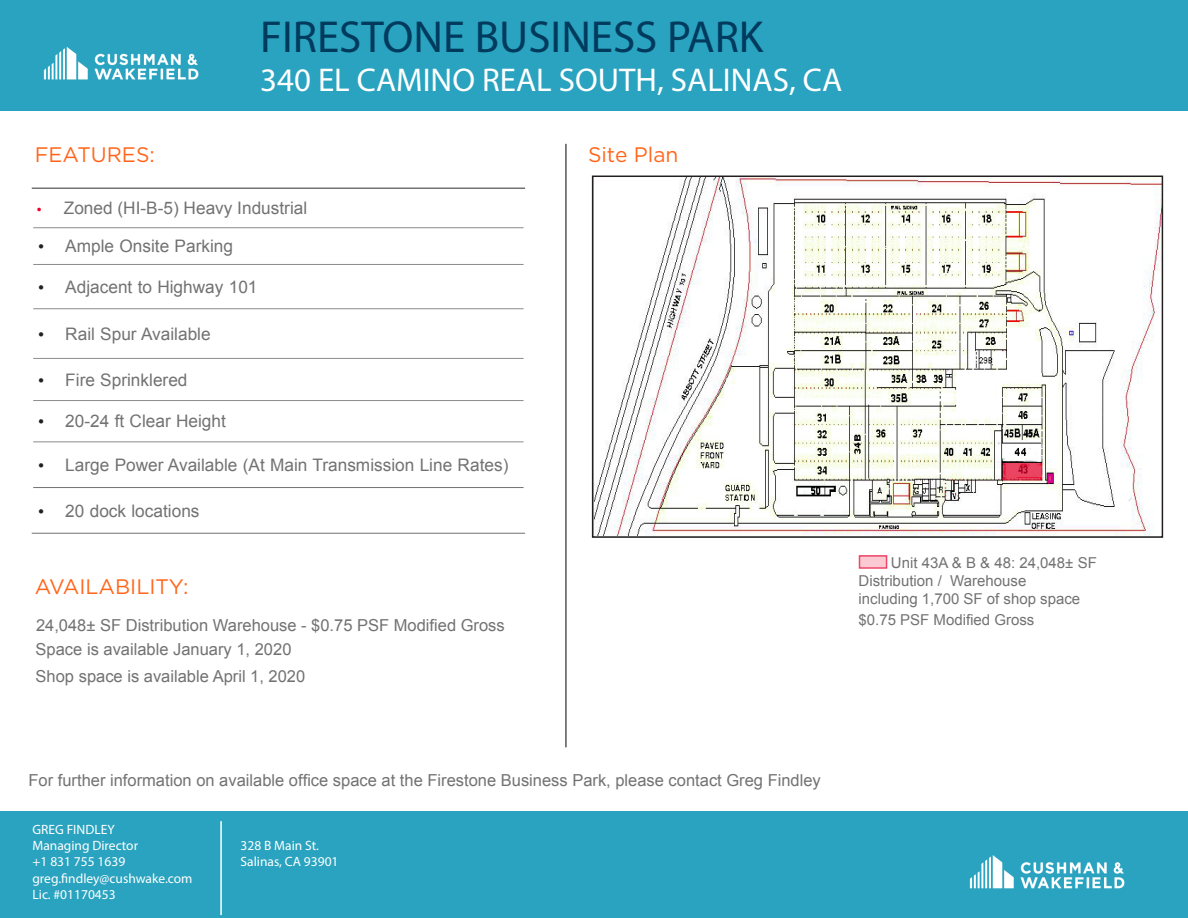
<style>
.page{position:relative;width:1188px;height:918px;background:#fff}
.page>*{position:absolute;margin:0;border:0;box-sizing:border-box;transform-origin:0 0}
.t1{font:45px "Myriad Pro";color:#003a5d}
.t2{font:33px "Myriad Pro";color:#fff}
._1_Header__CT{font:21px "Gotham";color:#ff661c}
.t3{font:17.25px "Arial";color:#717271}
.t4{font:16.5px "Arial";color:#717271}
.t5{font:15px "Arial";color:#717271}
.t6{font:13.5px "Myriad Pro";color:#fff}
.s1{font-family:"Myriad Pro";color:#ef0027}
.s2{font-family:"Times New Roman";color:#231f20}
</style>
<div class="page">
<div style="left:0;top:0;width:1188px;height:111px;background:#29a3bf"></div>
<img style="left:43px;top:47px;width:156px;height:33px">
<div style="left:0;top:811px;width:1188px;height:107px;background:#29a3bf"></div>
<img style="left:969px;top:855px;width:156px;height:34px">
<hr style="left:33px;top:227px;width:491px;height:1px;background:#8a8c8f">
<hr style="left:33px;top:264px;width:491px;height:1px;background:#8a8c8f">
<hr style="left:33px;top:308px;width:491px;height:1px;background:#8a8c8f">
<hr style="left:33px;top:358px;width:491px;height:1px;background:#8a8c8f">
<hr style="left:33px;top:400px;width:491px;height:1px;background:#8a8c8f">
<hr style="left:33px;top:441px;width:491px;height:1px;background:#8a8c8f">
<hr style="left:32px;top:188px;width:493px;height:1px;background:#717271">
<hr style="left:33px;top:487px;width:491px;height:1px;background:#717271">
<hr style="left:32px;top:533px;width:493px;height:1px;background:#717271">
<hr style="left:220px;top:821px;width:2px;height:94px;background:#fff">
<img style="left:595px;top:179px;width:565px;height:356px">
<div style="left:592px;top:176px;width:571px;height:362px;border:2px solid #231f20"></div>
<div style="left:859px;top:556px;width:28px;height:12px;background:#fac9d2"></div>
<div style="left:859px;top:555px;width:28px;height:14px;border:2px solid #ed4869"></div>
<hr style="left:565px;top:144px;width:2px;height:603px;background:#54575a">
<p class="t1" style="left:260px;top:9px;width:505px">FIRESTONE BUSINESS PARK</p>
<p class="t2" style="left:260px;top:59px;width:584px">340 EL CAMINO REAL SOUTH, SALINAS, CA</p>
<p class="_1_Header__CT" style="left:35px;top:141px;width:122px">FEATURES:</p>
<p class="t3" style="left:37px;top:197px;width:272px"><span class="s1">•</span> Zoned (HI-B-5) Heavy Industrial</p>
<p class="t3" style="left:38px;top:235px;width:196px"><span class="s2">•</span> Ample Onsite Parking</p>
<p class="t3" style="left:38px;top:276px;width:221px"><span class="s2">•</span> Adjacent to Highway 101</p>
<p class="t3" style="left:38px;top:323px;width:174px"><span class="s2">•</span> Rail Spur Available</p>
<p class="t3" style="left:38px;top:368px;width:151px"><span class="s2">•</span> Fire Sprinklered</p>
<p class="t3" style="left:38px;top:410px;width:189px"><span class="s2">•</span> 20-24 ft Clear Height</p>
<p class="t3" style="left:38px;top:454px;width:472px"><span class="s2">•</span> Large Power Available (At Main Transmission Line Rates)</p>
<p class="t3" style="left:38px;top:499px;width:163px"><span class="s2">•</span> 20 dock locations</p>
<p class="_1_Header__CT" style="left:35px;top:573px;width:155px">AVAILABILITY:</p>
<p class="t4" style="left:36px;top:614px;width:470px">24,048± SF Distribution Warehouse - $0.75 PSF Modified Gross</p>
<p class="t4" style="left:36px;top:638px;width:257px">Space is available January 1, 2020</p>
<p class="t4" style="left:36px;top:665px;width:271px">Shop space is available April 1, 2020</p>
<p class="_1_Header__CT" style="left:588px;top:141px;width:92px">Site Plan</p>
<p class="t5" style="left:891px;top:553px;width:207px">Unit 43A &amp; B &amp; 48: 24,048± SF</p>
<p class="t5" style="left:859px;top:571px;width:169px">Distribution / Warehouse</p>
<p class="t5" style="left:859px;top:589px;width:223px">including 1,700 SF of shop space</p>
<p class="t5" style="left:859px;top:610px;width:177px">$0.75 PSF Modified Gross</p>
<p class="t4" style="left:29px;top:770px;width:794px">For further information on available office space at the Firestone Business Park, please contact Greg Findley</p>
<p class="t6" style="left:33px;top:821px;width:84px">GREG FINDLEY</p>
<p class="t6" style="left:33px;top:837px;width:107px">Managing Director</p>
<p class="t6" style="left:33px;top:854px;width:94px">+1 831 755 1639</p>
<p class="t6" style="left:33px;top:870px;width:161px">greg.findley@cushwake.com</p>
<p class="t6" style="left:33px;top:886px;width:85px">Lic. #01170453</p>
<p class="t6" style="left:241px;top:837px;width:80px">328 B Main St.</p>
<p class="t6" style="left:241px;top:854px;width:100px">Salinas, CA 93901</p>
</div>
